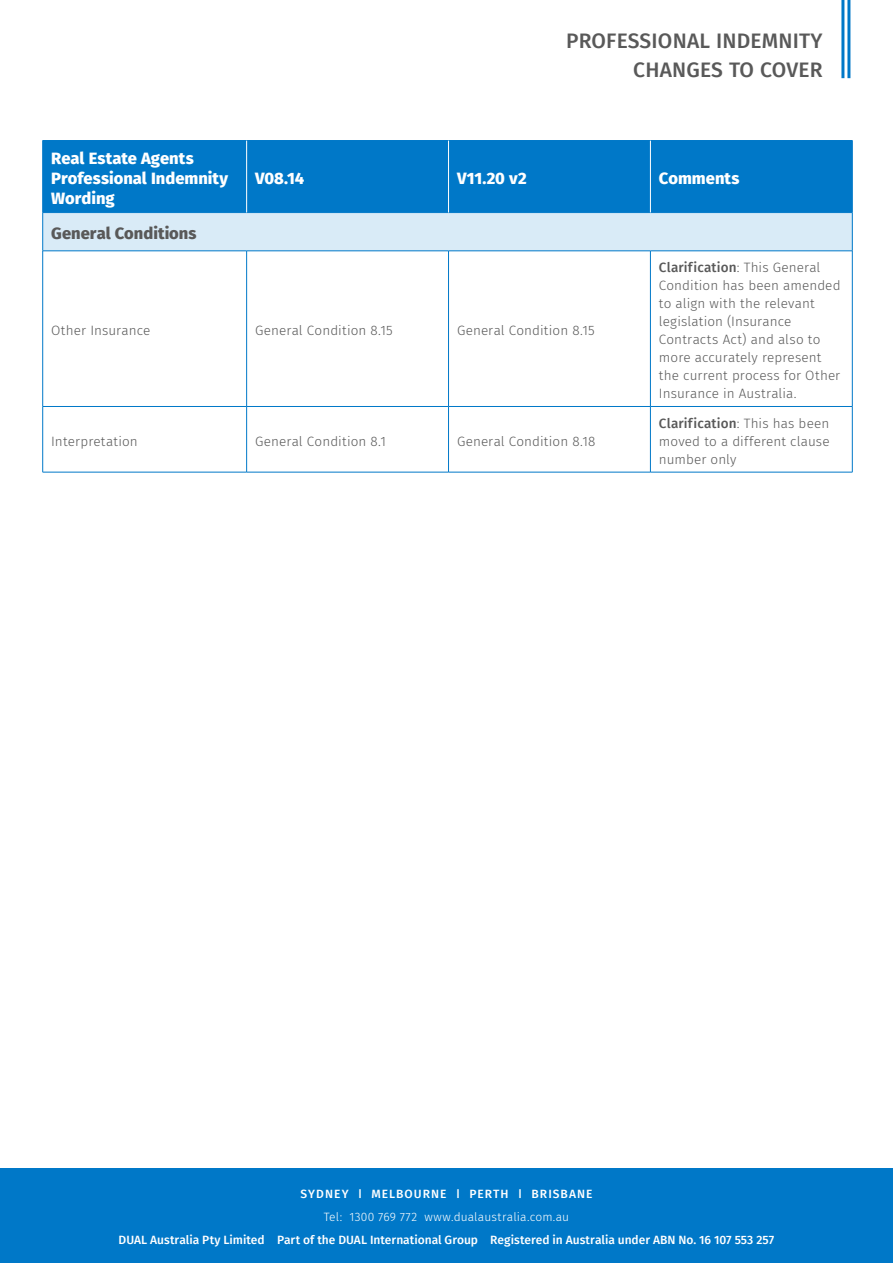
<style>
.page{position:relative;width:893px;height:1263px;background:#fff}
.page>*{position:absolute;margin:0;border:0;box-sizing:border-box;transform-origin:0 0}
.t1{font:500 21px/28.5px "Fira Sans";letter-spacing:.01em;color:#595959;text-align:right}
.Table_Header_Row{font:800 16.5px/19.8px "Fira Sans";color:#fff}
.Table_-_Subheader{font:800 16.5px "Fira Sans";color:#595959}
.Table_Body{font:300 13.5px/18px "Fira Sans";letter-spacing:.005em;color:#595959}
.t2{font:500 12px "Fira Sans";letter-spacing:.005em;color:#fff}
.t3{font:300 12px "Fira Sans";letter-spacing:.015em;color:#fff}
.t4{font:500 12px "Fira Sans";letter-spacing:.085em;color:#fff}
.s1{font-weight:500}
.s2{font-size:9.6px}
</style>
<div class="page">
<hr style="left:847px;top:0;width:3px;height:78px;background:#0078c8">
<hr style="left:841px;top:0;width:3px;height:78px;background:#0078c8">
<div style="left:0;top:1169px;width:893px;height:94px;background:#0078c8"></div>
<div style="left:43px;top:141px;width:809px;height:71px;background:#0078c8"></div>
<div style="left:43px;top:213px;width:809px;height:38px;background:#d9ebf7"></div>
<svg style="left:43px;top:252px;width:809px;height:220px"></svg>
<hr style="left:246px;top:251px;width:1px;height:155px;background:#0078c8">
<hr style="left:246px;top:407px;width:1px;height:65px;background:#0078c8">
<hr style="left:43px;top:140px;width:204px;height:1px;background:#0078c8">
<hr style="left:42px;top:141px;width:1px;height:71px;background:#0078c8">
<hr style="left:247px;top:140px;width:201px;height:1px;background:#0078c8">
<hr style="left:448px;top:140px;width:202px;height:1px;background:#0078c8">
<hr style="left:650px;top:140px;width:202px;height:1px;background:#0078c8">
<hr style="left:852px;top:141px;width:1px;height:71px;background:#0078c8">
<hr style="left:43px;top:212px;width:204px;height:1px;background:#0078c8">
<hr style="left:247px;top:212px;width:201px;height:1px;background:#0078c8">
<hr style="left:448px;top:212px;width:202px;height:1px;background:#0078c8">
<hr style="left:650px;top:212px;width:202px;height:1px;background:#0078c8">
<hr style="left:42px;top:213px;width:1px;height:38px;background:#0078c8">
<hr style="left:852px;top:213px;width:1px;height:38px;background:#0078c8">
<hr style="left:43px;top:251px;width:204px;height:1px;background:#0078c8">
<hr style="left:42px;top:251px;width:1px;height:155px;background:#0078c8">
<hr style="left:247px;top:251px;width:201px;height:1px;background:#0078c8">
<hr style="left:448px;top:251px;width:202px;height:1px;background:#0078c8">
<hr style="left:448px;top:251px;width:1px;height:155px;background:#0078c8">
<hr style="left:650px;top:251px;width:202px;height:1px;background:#0078c8">
<hr style="left:650px;top:251px;width:1px;height:155px;background:#0078c8">
<hr style="left:852px;top:251px;width:1px;height:155px;background:#0078c8">
<hr style="left:43px;top:406px;width:204px;height:1px;background:#0078c8">
<hr style="left:42px;top:407px;width:1px;height:65px;background:#0078c8">
<hr style="left:247px;top:406px;width:201px;height:1px;background:#0078c8">
<hr style="left:448px;top:406px;width:202px;height:1px;background:#0078c8">
<hr style="left:448px;top:407px;width:1px;height:65px;background:#0078c8">
<hr style="left:650px;top:406px;width:202px;height:1px;background:#0078c8">
<hr style="left:650px;top:407px;width:1px;height:65px;background:#0078c8">
<hr style="left:852px;top:407px;width:1px;height:65px;background:#0078c8">
<hr style="left:43px;top:472px;width:204px;height:1px;background:#0078c8">
<hr style="left:247px;top:472px;width:201px;height:1px;background:#0078c8">
<hr style="left:448px;top:472px;width:202px;height:1px;background:#0078c8">
<hr style="left:650px;top:472px;width:202px;height:1px;background:#0078c8">
<hr style="left:246px;top:141px;width:1px;height:71px;background:#fff">
<hr style="left:448px;top:141px;width:1px;height:71px;background:#fff">
<hr style="left:650px;top:141px;width:1px;height:71px;background:#fff">
<h1 class="t1" style="left:566px;top:26px;width:258px">PROFESSIONAL INDEMNITY<br>CHANGES TO COVER</h1>
<p class="Table_Header_Row" style="left:51px;top:147px;width:178px">Real Estate Agents<br>Professional Indemnity<br>Wording</p>
<p class="Table_-_Subheader" style="left:51px;top:219px;width:147px">General Conditions</p>
<p class="Table_Header_Row" style="left:255px;top:167px;width:51px">V08.14</p>
<p class="Table_Header_Row" style="left:457px;top:167px;width:71px">V11.20 v2</p>
<p class="Table_Header_Row" style="left:659px;top:167px;width:82px">Comments</p>
<p class="Table_Body" style="left:51px;top:321px;width:101px">Other Insurance</p>
<p class="Table_Body" style="left:255px;top:321px;width:139px">General Condition 8.15</p>
<p class="Table_Body" style="left:457px;top:321px;width:139px">General Condition 8.15</p>
<p class="Table_Body" style="left:51px;top:432px;width:88px">Interpretation</p>
<p class="Table_Body" style="left:255px;top:432px;width:132px">General Condition 8.1</p>
<p class="Table_Body" style="left:457px;top:432px;width:140px">General Condition 8.18</p>
<p class="Table_Body" style="left:659px;top:258px;width:183px"><span class="s1">Clarification</span>: This General<br>Condition has been amended to align with the relevant legislation (Insurance<br>Contracts Act) and also to more accurately represent the current process for Other<br>Insurance in Australia.</p>
<p class="Table_Body" style="left:659px;top:414px;width:172px;text-align:justify"><span class="s1">Clarification</span>: This has been moved to a different clause number only</p>
<p class="t4" style="left:300px;top:1184px;width:294px">SYDNEY <span class="s2">|</span> MELBOURNE <span class="s2">|</span> PERTH <span class="s2">|</span> BRISBANE</p>
<p class="t3" style="left:324px;top:1208px;width:247px">Tel: 1300 769 772 www.dualaustralia.com.au</p>
<p class="t2" style="left:119px;top:1230px;width:657px">DUAL Australia Pty Limited Part of the DUAL International Group Registered in Australia under ABN No. 16 107 553 257</p>
</div>
